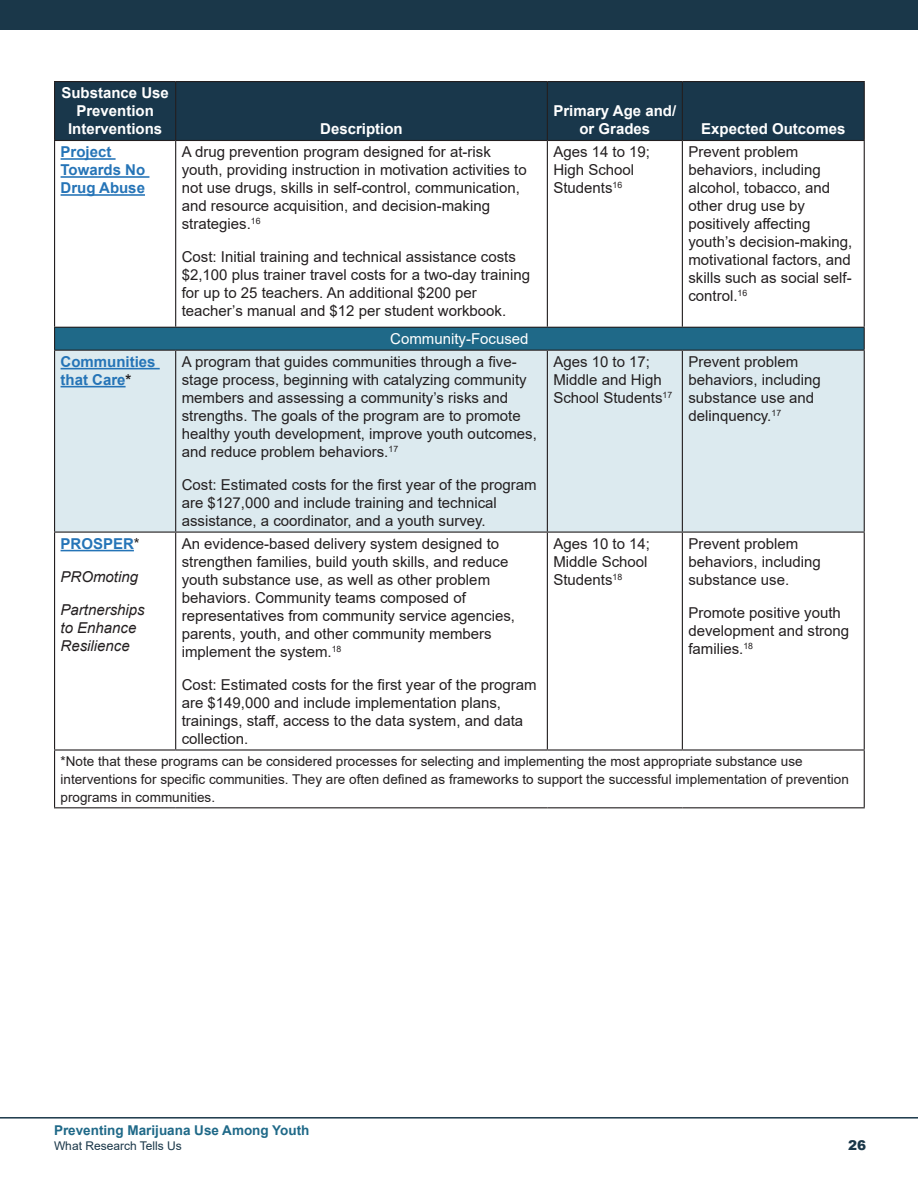
<style>
.page{position:relative;width:918px;height:1188px;background:#fff}
.page>*{position:absolute;margin:0;border:0;box-sizing:border-box;transform-origin:0 0}
.t1{font:15px/18px "Arial";color:#231f20}
.t2{font:700 15px/18px "Arial";color:#fff;text-align:center}
.t3{font:700 15px/18px "Arial";color:#2574b7}
.t4{font:italic 15px/18px "Arial";color:#231f20}
.t5{font:15px "Arial";color:#fff}
.t6{font:13.5px/18px "Arial";color:#231f20}
.t7{font:700 13.5px "Arial";color:#1f6988}
.t8{font:900 13.5px "Arial";color:#1a3749}
.t9{font:12px "Arial";color:#1a3749}
.s1{color:#231f20}
.s2{font-weight:400;color:#231f20}
</style>
<div class="page">
<hr style="left:0;top:1117px;width:918px;height:2px;background:#1a3749">
<div style="left:0;top:0;width:918px;height:30px;background:#1a3749"></div>
<div style="left:55px;top:82px;width:809px;height:58px;background:#19374b"></div>
<div style="left:55px;top:327px;width:809px;height:23px;background:#1f6988"></div>
<div style="left:55px;top:351px;width:809px;height:181px;background:#dceaef"></div>
<hr style="left:54px;top:81px;width:122px;height:1px;background:#231f20">
<hr style="left:54px;top:82px;width:1px;height:58px;background:#231f20">
<hr style="left:176px;top:81px;width:371px;height:1px;background:#231f20">
<hr style="left:175px;top:82px;width:1px;height:58px;background:#231f20">
<hr style="left:547px;top:81px;width:135px;height:1px;background:#231f20">
<hr style="left:547px;top:82px;width:1px;height:58px;background:#231f20">
<hr style="left:682px;top:81px;width:183px;height:1px;background:#231f20">
<hr style="left:682px;top:82px;width:1px;height:58px;background:#231f20">
<hr style="left:864px;top:82px;width:1px;height:58px;background:#231f20">
<hr style="left:54px;top:140px;width:122px;height:1px;background:#231f20">
<hr style="left:176px;top:140px;width:371px;height:1px;background:#231f20">
<hr style="left:547px;top:140px;width:135px;height:1px;background:#231f20">
<hr style="left:682px;top:140px;width:183px;height:1px;background:#231f20">
<hr style="left:54px;top:141px;width:1px;height:186px;background:#231f20">
<hr style="left:175px;top:141px;width:1px;height:186px;background:#231f20">
<hr style="left:547px;top:141px;width:1px;height:186px;background:#231f20">
<hr style="left:682px;top:141px;width:1px;height:186px;background:#231f20">
<hr style="left:864px;top:141px;width:1px;height:186px;background:#231f20">
<hr style="left:54px;top:327px;width:122px;height:1px;background:#231f20">
<svg style="left:54px;top:328px;width:1px;height:22px"></svg>
<hr style="left:176px;top:327px;width:371px;height:1px;background:#231f20">
<hr style="left:547px;top:327px;width:135px;height:1px;background:#231f20">
<hr style="left:682px;top:327px;width:183px;height:1px;background:#231f20">
<svg style="left:864px;top:328px;width:1px;height:22px"></svg>
<hr style="left:54px;top:350px;width:122px;height:1px;background:#231f20">
<hr style="left:54px;top:351px;width:1px;height:181px;background:#231f20">
<hr style="left:176px;top:350px;width:371px;height:1px;background:#231f20">
<hr style="left:175px;top:351px;width:1px;height:181px;background:#231f20">
<hr style="left:547px;top:350px;width:135px;height:1px;background:#231f20">
<hr style="left:547px;top:351px;width:1px;height:181px;background:#231f20">
<hr style="left:682px;top:350px;width:183px;height:1px;background:#231f20">
<hr style="left:682px;top:351px;width:1px;height:181px;background:#231f20">
<hr style="left:864px;top:351px;width:1px;height:181px;background:#231f20">
<hr style="left:54px;top:532px;width:122px;height:1px;background:#231f20">
<hr style="left:54px;top:533px;width:1px;height:216px;background:#231f20">
<hr style="left:176px;top:532px;width:371px;height:1px;background:#231f20">
<hr style="left:175px;top:533px;width:1px;height:216px;background:#231f20">
<hr style="left:547px;top:532px;width:135px;height:1px;background:#231f20">
<hr style="left:547px;top:533px;width:1px;height:216px;background:#231f20">
<hr style="left:682px;top:532px;width:183px;height:1px;background:#231f20">
<hr style="left:682px;top:533px;width:1px;height:216px;background:#231f20">
<hr style="left:864px;top:533px;width:1px;height:216px;background:#231f20">
<hr style="left:54px;top:749px;width:122px;height:2px;background:#231f20">
<hr style="left:54px;top:751px;width:1px;height:56px;background:#231f20">
<hr style="left:176px;top:749px;width:371px;height:2px;background:#231f20">
<hr style="left:547px;top:749px;width:135px;height:2px;background:#231f20">
<hr style="left:682px;top:749px;width:183px;height:2px;background:#231f20">
<hr style="left:864px;top:751px;width:1px;height:56px;background:#231f20">
<hr style="left:54px;top:807px;width:122px;height:1px;background:#231f20">
<hr style="left:176px;top:807px;width:371px;height:1px;background:#231f20">
<hr style="left:547px;top:807px;width:135px;height:1px;background:#231f20">
<hr style="left:682px;top:807px;width:183px;height:1px;background:#231f20">
<hr style="left:61px;top:158px;width:55px;height:2px;background:#2574b7">
<hr style="left:61px;top:176px;width:88px;height:2px;background:#2574b7">
<hr style="left:61px;top:194px;width:84px;height:2px;background:#2574b7">
<hr style="left:61px;top:368px;width:99px;height:1px;background:#2574b7">
<hr style="left:61px;top:386px;width:65px;height:1px;background:#2574b7">
<hr style="left:61px;top:550px;width:73px;height:1px;background:#2574b7">
<p class="t2" style="left:61px;top:84px;width:109px">Substance Use<br>Prevention<br>Interventions</p>
<p class="t2" style="left:320px;top:120px;width:84px">Description</p>
<p class="t3" style="left:61px;top:143px;width:86px">Project<br>Towards No<br>Drug Abuse</p>
<p class="t1" style="left:182px;top:143px;width:347px">A drug prevention program designed for at-risk youth, providing instruction in motivation activities to not use drugs, skills in self-control, communication, and resource acquisition, and decision-making strategies.<sup>16</sup></p>
<p class="t1" style="left:182px;top:248px;width:350px">Cost: Initial training and technical assistance costs $2,100 plus trainer travel costs for a two-day training for up to 25 teachers. An additional $200 per teacher’s manual and $12 per student workbook.</p>
<p class="t5" style="left:390px;top:329px;width:140px">Community-Focused</p>
<p class="t3" style="left:61px;top:353px;width:97px">Communities that Care<span class="s1">*</span></p>
<p class="t1" style="left:182px;top:353px;width:357px">A program that guides communities through a five&shy;stage process, beginning with catalyzing community members and assessing a community’s risks and strengths. The goals of the program are to promote healthy youth development, improve youth outcomes, and reduce problem behaviors.<sup>17</sup></p>
<p class="t1" style="left:182px;top:476px;width:357px">Cost: Estimated costs for the first year of the program are $127,000 and include training and technical assistance, a coordinator, and a youth survey.</p>
<p class="t3" style="left:61px;top:535px;width:81px">PROSPER<span class="s2">*</span></p>
<p class="t4" style="left:61px;top:568px;width:79px">PROmoting</p>
<p class="t4" style="left:61px;top:601px;width:86px">Partnerships to Enhance<br>Resilience</p>
<p class="t1" style="left:182px;top:535px;width:335px">An evidence-based delivery system designed to strengthen families, build youth skills, and reduce youth substance use, as well as other problem behaviors. Community teams composed of representatives from community service agencies, parents, youth, and other community members implement the system.<sup>18</sup></p>
<p class="t1" style="left:182px;top:676px;width:357px">Cost: Estimated costs for the first year of the program are $149,000 and include implementation plans, trainings, staff, access to the data system, and data collection.</p>
<p class="t2" style="left:553px;top:102px;width:124px">Primary Age and/ or Grades</p>
<p class="t2" style="left:701px;top:120px;width:146px">Expected Outcomes</p>
<p class="t1" style="left:553px;top:143px;width:98px">Ages 14 to 19;<br>High School<br>Students<sup>16</sup></p>
<p class="t1" style="left:688px;top:143px;width:165px">Prevent problem behaviors, including alcohol, tobacco, and other drug use by positively affecting youth’s decision-making, motivational factors, and skills such as social self&shy;control.<sup>16</sup></p>
<p class="t1" style="left:553px;top:353px;width:120px">Ages 10 to 17;<br>Middle and High<br>School Students<sup>17</sup></p>
<p class="t1" style="left:688px;top:353px;width:134px">Prevent problem behaviors, including substance use and delinquency.<sup>17</sup></p>
<p class="t1" style="left:553px;top:535px;width:98px">Ages 10 to 14;<br>Middle School<br>Students<sup>18</sup></p>
<p class="t1" style="left:688px;top:535px;width:134px">Prevent problem behaviors, including substance use.</p>
<p class="t1" style="left:688px;top:604px;width:162px">Promote positive youth development and strong families.<sup>18</sup></p>
<p class="t6" style="left:61px;top:752px;width:790px">*Note that these programs can be considered processes for selecting and implementing the most appropriate substance use interventions for specific communities. They are often defined as frameworks to support the successful implementation of prevention programs in communities.</p>
<p class="t7" style="left:54px;top:1121px;width:257px">Preventing Marijuana Use Among Youth</p>
<p class="t9" style="left:54px;top:1137px;width:129px">What Research Tells Us</p>
<p class="t8" style="left:848px;top:1135px;width:20px">26</p>
</div>
